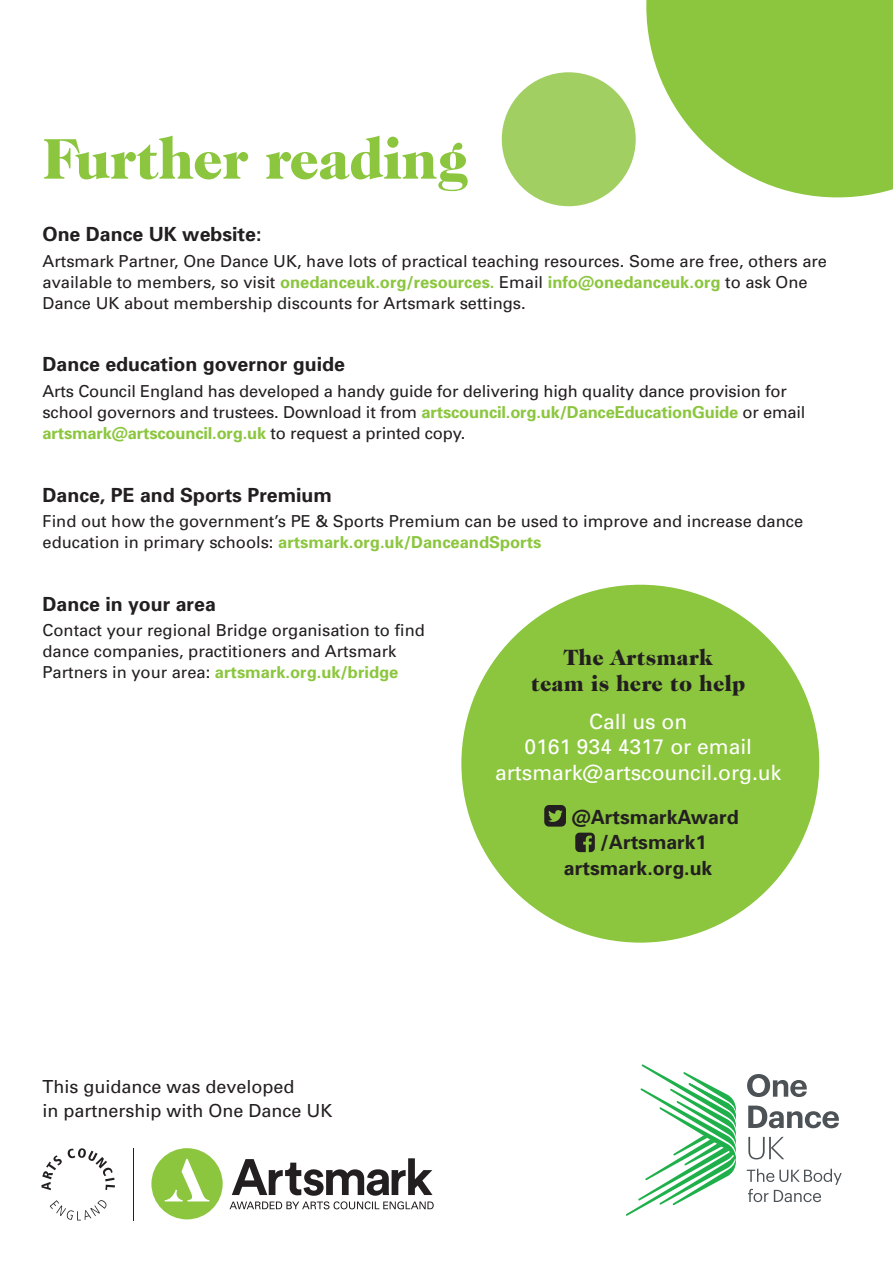
<style>
.page{position:relative;width:893px;height:1263px;background:#fff}
.page>*{position:absolute;margin:0;border:0;box-sizing:border-box;transform-origin:0 0}
.t1{font:900 58.5px "Caslon 224 IT Cby BT";letter-spacing:-.02em;color:#8bc63e}
.t2{font:900 22.5px/25.5px "Caslon 224 IT Cby BT";color:#231f20;text-align:center}
.t3{font:21px/25.5px "Univers";color:#fff;text-align:center}
.t4{font:700 19.5px "Univers";color:#231f20}
.t5{font:18px/24px "Univers";color:#231f20}
.t6{font:16.5px/21px "Univers";color:#231f20}
.s1{font-weight:700;color:#8bc63e}
</style>
<div class="page">
<svg style="left:747px;top:1169px;width:95px;height:33px"></svg>
<svg style="left:747px;top:1074px;width:60px;height:23px"></svg>
<svg style="left:748px;top:1105px;width:91px;height:23px"></svg>
<svg style="left:748px;top:1137px;width:36px;height:22px"></svg>
<svg style="left:626px;top:1064px;width:110px;height:152px"></svg>
<svg style="left:646px;top:0;width:247px;height:197px;fill:#8bc63e"></svg>
<div style="left:502px;top:72px;width:134px;height:134px;background:#a2cf62;border-radius:50%"></div>
<svg style="left:41px;top:1148px;width:74px;height:42px"></svg>
<svg style="left:50px;top:1200px;width:57px;height:20px"></svg>
<hr style="left:133px;top:1148px;width:1px;height:72px;background:#231f20">
<svg style="left:151px;top:1148px;width:72px;height:71px"></svg>
<svg style="left:229px;top:1158px;width:205px;height:51px"></svg>
<div style="left:461px;top:585px;width:358px;height:358px;background:#8bc63e;border-radius:50%"></div>
<svg style="left:544px;top:805px;width:22px;height:22px"></svg>
<svg style="left:575px;top:833px;width:20px;height:19px"></svg>
<h1 class="t1" style="left:43px;top:122px;width:428px">Further reading</h1>
<p class="t4" style="left:43px;top:222px;width:220px">One Dance UK website:</p>
<p class="t6" style="left:43px;top:250px;width:786px">Artsmark Partner, One Dance UK, have lots of practical teaching resources. Some are free, others are available to members, so visit <span class="s1">onedanceuk.org/resources.</span> Email <span class="s1">info@onedanceuk.org</span> to ask One<br>Dance UK about membership discounts for Artsmark settings.</p>
<p class="t4" style="left:43px;top:352px;width:304px">Dance education governor guide</p>
<p class="t6" style="left:43px;top:380px;width:764px">Arts Council England has developed a handy guide for delivering high quality dance provision for school governors and trustees. Download it from <span class="s1">artscouncil.org.uk/DanceEducationGuide</span> or email <span class="s1">artsmark@artscouncil.org.uk</span> to request a printed copy.</p>
<p class="t4" style="left:43px;top:482px;width:291px">Dance, PE and Sports Premium</p>
<p class="t6" style="left:43px;top:510px;width:762px">Find out how the government’s PE &amp; Sports Premium can be used to improve and increase dance education in primary schools: <span class="s1">artsmark.org.uk/DanceandSports</span></p>
<p class="t4" style="left:43px;top:591px;width:175px">Dance in your area</p>
<p class="t6" style="left:43px;top:619px;width:384px">Contact your regional Bridge organisation to find dance companies, practitioners and Artsmark<br>Partners in your area: <span class="s1">artsmark.org.uk/bridge</span></p>
<h2 class="t2" style="left:531px;top:644px;width:216px">The Artsmark<br>team is here to help</h2>
<p class="t3" style="left:495px;top:708px;width:288px">Call us on<br>0161 934 4317 or email artsmark@artscouncil.org.uk</p>
<p class="t4" style="left:572px;top:804px;width:168px">@ArtsmarkAward</p>
<p class="t4" style="left:600px;top:830px;width:108px">/Artsmark1</p>
<p class="t4" style="left:564px;top:855px;width:150px">artsmark.org.uk</p>
<p class="t5" style="left:43px;top:1074px;width:292px">This guidance was developed<br>in partnership with One Dance UK</p>
</div>
